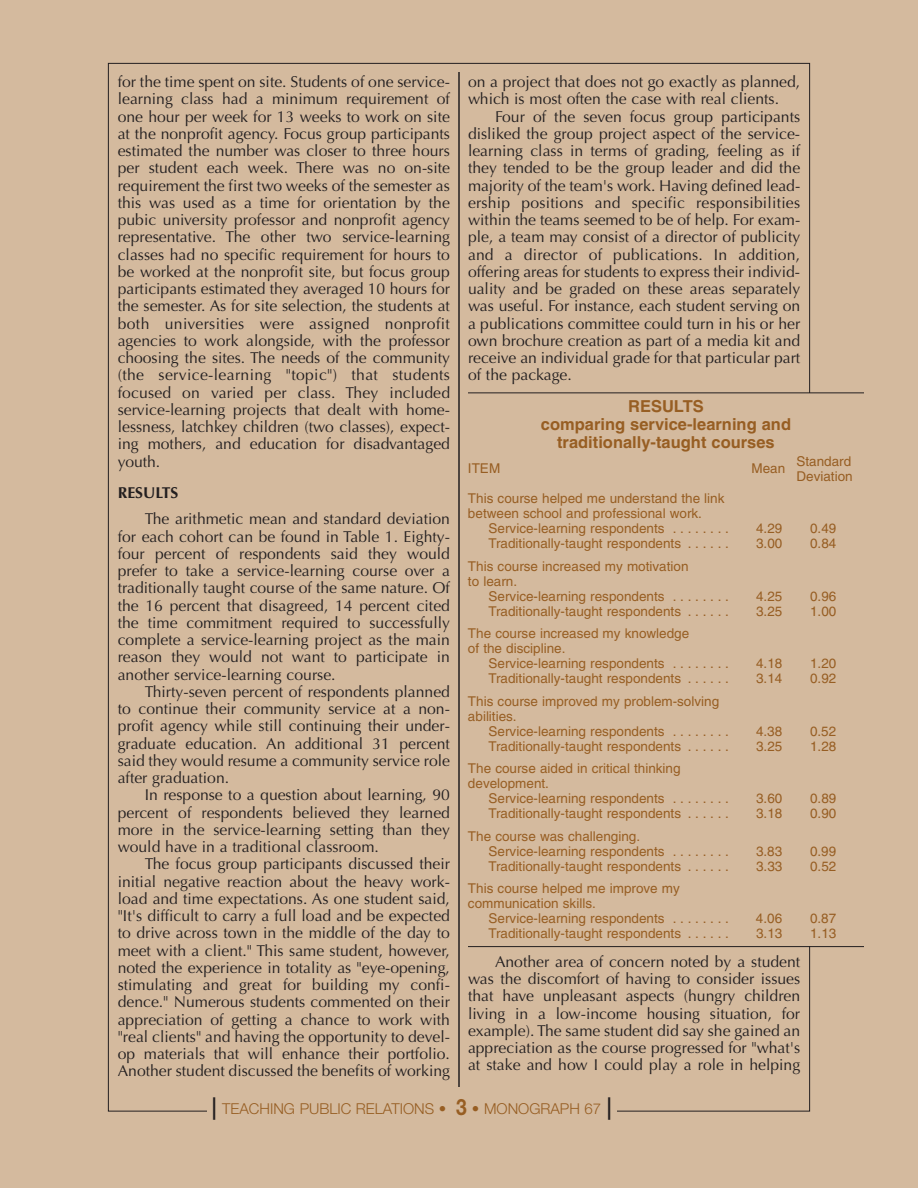
<style>
.page{position:relative;width:918px;height:1188px;background:#d4ba9e}
.page>*{position:absolute;margin:0;border:0;box-sizing:border-box;transform-origin:0 0}
.t1{font:700 16.5px/18px "Helvetica";color:#975e23;text-align:center}
.t2{font:15.75px/17.2px "Optima";color:#231f20;text-align:justify}
.t3{font:700 15.75px "Optima";color:#231f20}
.t4{font:300 15px "Helvetica Neue";color:#975e23}
.t5{font:13.5px/15px "Helvetica";color:#975e23}
.s1{font-weight:700;font-size:22.5px;color:#231f20}
.s2{font-weight:700;font-size:22.5px}
</style>
<div class="page">
<hr style="left:468px;top:393px;width:396px;height:1px;background:#231f20">
<hr style="left:468px;top:946px;width:396px;height:1px;background:#231f20">
<hr style="left:458px;top:72px;width:2px;height:1017px;background:#231f20">
<div style="left:120px;top:1087px;width:676px;height:11px;background:#d4ba9e"></div>
<p class="t2" style="left:118px;top:73px;width:334px">for the time spent on site. Students of one service&shy;learning class had a minimum requirement of one hour per week for 13 weeks to work on site at the nonprofit agency. Focus group participants estimated the number was closer to three hours per student each week. There was no on-site requirement the first two weeks of the semester as this was used as a time for orientation by the pubic university professor and nonprofit agency representative. The other two service-learning classes had no specific requirement for hours to be worked at the nonprofit site, but focus group participants estimated they averaged 10 hours for the semester. As for site selection, the students at both universities were assigned nonprofit agencies to work alongside, with the professor choosing the sites. The needs of the community (the service-learning "topic") that students focused on varied per class. They included service-learning projects that dealt with home&shy;lessness, latchkey children (two classes), expect&shy;ing mothers, and education for disadvantaged youth.</p>
<p class="t3" style="left:118px;top:484px;width:62px">RESULTS</p>
<p class="t2" style="left:118px;top:511px;width:334px;text-indent:27px">The arithmetic mean and standard deviation for each cohort can be found in Table 1. Eighty&shy;four percent of respondents said they would prefer to take a service-learning course over a traditionally taught course of the same nature. Of the 16 percent that disagreed, 14 percent cited the time commitment required to successfully complete a service-learning project as the main reason they would not want to participate in another service-learning course.</p>
<p class="t2" style="left:118px;top:683px;width:334px;text-indent:27px">Thirty-seven percent of respondents planned to continue their community service at a non&shy;profit agency while still continuing their under&shy;graduate education. An additional 31 percent said they would resume a community service role after graduation.</p>
<p class="t2" style="left:118px;top:787px;width:334px;text-indent:27px">In response to a question about learning, 90 percent of respondents believed they learned more in the service-learning setting than they would have in a traditional classroom.</p>
<p class="t2" style="left:118px;top:856px;width:334px;text-indent:27px">The focus group participants discussed their initial negative reaction about the heavy work&shy;load and time expectations. As one student said, "It's difficult to carry a full load and be expected to drive across town in the middle of the day to meet with a client." This same student, however, noted the experience in totality as "eye-opening, stimulating and great for building my confi&shy;dence." Numerous students commented on their appreciation of getting a chance to work with "real clients" and having the opportunity to devel&shy;op materials that will enhance their portfolio.<br>Another student discussed the benefits of working</p>
<p class="t2" style="left:468px;top:73px;width:334px">on a project that does not go exactly as planned, which is most often the case with real clients.</p>
<p class="t2" style="left:468px;top:108px;width:334px;text-indent:27px">Four of the seven focus group participants disliked the group project aspect of the service&shy;learning class in terms of grading, feeling as if they tended to be the group leader and did the majority of the team's work. Having defined lead&shy;ership positions and specific responsibilities within the teams seemed to be of help. For exam&shy;ple, a team may consist of a director of publicity and a director of publications. In addition, offering areas for students to express their individ&shy;uality and be graded on these areas separately was useful. For instance, each student serving on a publications committee could turn in his or her own brochure creation as part of a media kit and receive an individual grade for that particular part of the package.</p>
<p class="t1" style="left:541px;top:398px;width:252px">RESULTS<br>comparing service-learning and traditionally-taught courses</p>
<p class="t5" style="left:468px;top:462px;width:34px">ITEM</p>
<p class="t5" style="left:752px;top:462px;width:35px">Mean</p>
<p class="t5" style="left:796px;top:455px;width:56px">Standard</p>
<p class="t5" style="left:796px;top:470px;width:58px">Deviation</p>
<p class="t5" style="left:468px;top:492px;width:258px">This course helped me understand the link between school and professional work.</p>
<p class="t5" style="left:489px;top:522px;width:242px">Service-learning respondents . . . . . . . .</p>
<p class="t5" style="left:756px;top:522px;width:28px">4.29</p>
<p class="t5" style="left:810px;top:522px;width:28px">0.49</p>
<p class="t5" style="left:488px;top:537px;width:242px">Traditionally-taught respondents . . . . . .</p>
<p class="t5" style="left:756px;top:537px;width:28px">3.00</p>
<p class="t5" style="left:810px;top:537px;width:28px">0.84</p>
<p class="t5" style="left:468px;top:560px;width:222px">This course increased my motivation to learn.</p>
<p class="t5" style="left:489px;top:590px;width:242px">Service-learning respondents . . . . . . . .</p>
<p class="t5" style="left:756px;top:590px;width:28px">4.25</p>
<p class="t5" style="left:810px;top:590px;width:28px">0.96</p>
<p class="t5" style="left:488px;top:605px;width:242px">Traditionally-taught respondents . . . . . .</p>
<p class="t5" style="left:756px;top:605px;width:28px">3.25</p>
<p class="t5" style="left:810px;top:605px;width:28px">1.00</p>
<p class="t5" style="left:468px;top:627px;width:223px">The course increased my knowledge of the discipline.</p>
<p class="t5" style="left:489px;top:657px;width:242px">Service-learning respondents . . . . . . . .</p>
<p class="t5" style="left:756px;top:657px;width:28px">4.18</p>
<p class="t5" style="left:810px;top:657px;width:28px">1.20</p>
<p class="t5" style="left:488px;top:672px;width:242px">Traditionally-taught respondents . . . . . .</p>
<p class="t5" style="left:756px;top:672px;width:28px">3.14</p>
<p class="t5" style="left:810px;top:672px;width:28px">0.92</p>
<p class="t5" style="left:468px;top:695px;width:253px">This course improved my problem-solving abilities.</p>
<p class="t5" style="left:489px;top:725px;width:242px">Service-learning respondents . . . . . . . .</p>
<p class="t5" style="left:756px;top:725px;width:28px">4.38</p>
<p class="t5" style="left:810px;top:725px;width:28px">0.52</p>
<p class="t5" style="left:488px;top:740px;width:242px">Traditionally-taught respondents . . . . . .</p>
<p class="t5" style="left:756px;top:740px;width:28px">3.25</p>
<p class="t5" style="left:810px;top:740px;width:28px">1.28</p>
<p class="t5" style="left:468px;top:762px;width:214px">The course aided in critical thinking development.</p>
<p class="t5" style="left:489px;top:792px;width:242px">Service-learning respondents . . . . . . . .</p>
<p class="t5" style="left:756px;top:792px;width:28px">3.60</p>
<p class="t5" style="left:810px;top:792px;width:28px">0.89</p>
<p class="t5" style="left:488px;top:807px;width:242px">Traditionally-taught respondents . . . . . .</p>
<p class="t5" style="left:756px;top:807px;width:28px">3.18</p>
<p class="t5" style="left:810px;top:807px;width:28px">0.90</p>
<p class="t5" style="left:489px;top:830px;width:242px;text-indent:-21px">The course was challenging.<br>Service-learning respondents . . . . . . . .</p>
<p class="t5" style="left:756px;top:845px;width:28px">3.83</p>
<p class="t5" style="left:810px;top:845px;width:28px">0.99</p>
<p class="t5" style="left:488px;top:860px;width:242px">Traditionally-taught respondents . . . . . .</p>
<p class="t5" style="left:756px;top:860px;width:28px">3.33</p>
<p class="t5" style="left:810px;top:860px;width:28px">0.52</p>
<p class="t5" style="left:468px;top:882px;width:213px">This course helped me improve my communication skills.</p>
<p class="t5" style="left:489px;top:912px;width:242px">Service-learning respondents . . . . . . . .</p>
<p class="t5" style="left:756px;top:912px;width:28px">4.06</p>
<p class="t5" style="left:810px;top:912px;width:28px">0.87</p>
<p class="t5" style="left:488px;top:927px;width:242px">Traditionally-taught respondents . . . . . .</p>
<p class="t5" style="left:756px;top:927px;width:28px">3.13</p>
<p class="t5" style="left:810px;top:927px;width:28px">1.13</p>
<p class="t2" style="left:468px;top:953px;width:334px;text-indent:27px">Another area of concern noted by a student was the discomfort of having to consider issues that have unpleasant aspects (hungry children living in a low-income housing situation, for example). The same student did say she gained an appreciation as the course progressed for "what's at stake and how I could play a role in helping</p>
<p class="t4" style="left:212px;top:1099px;width:401px"><span class="s1">|</span> TEACHING PUBLIC RELATIONS • <span class="s2">3</span> • MONOGRAPH 67 <span class="s1">|</span></p>
</div>
